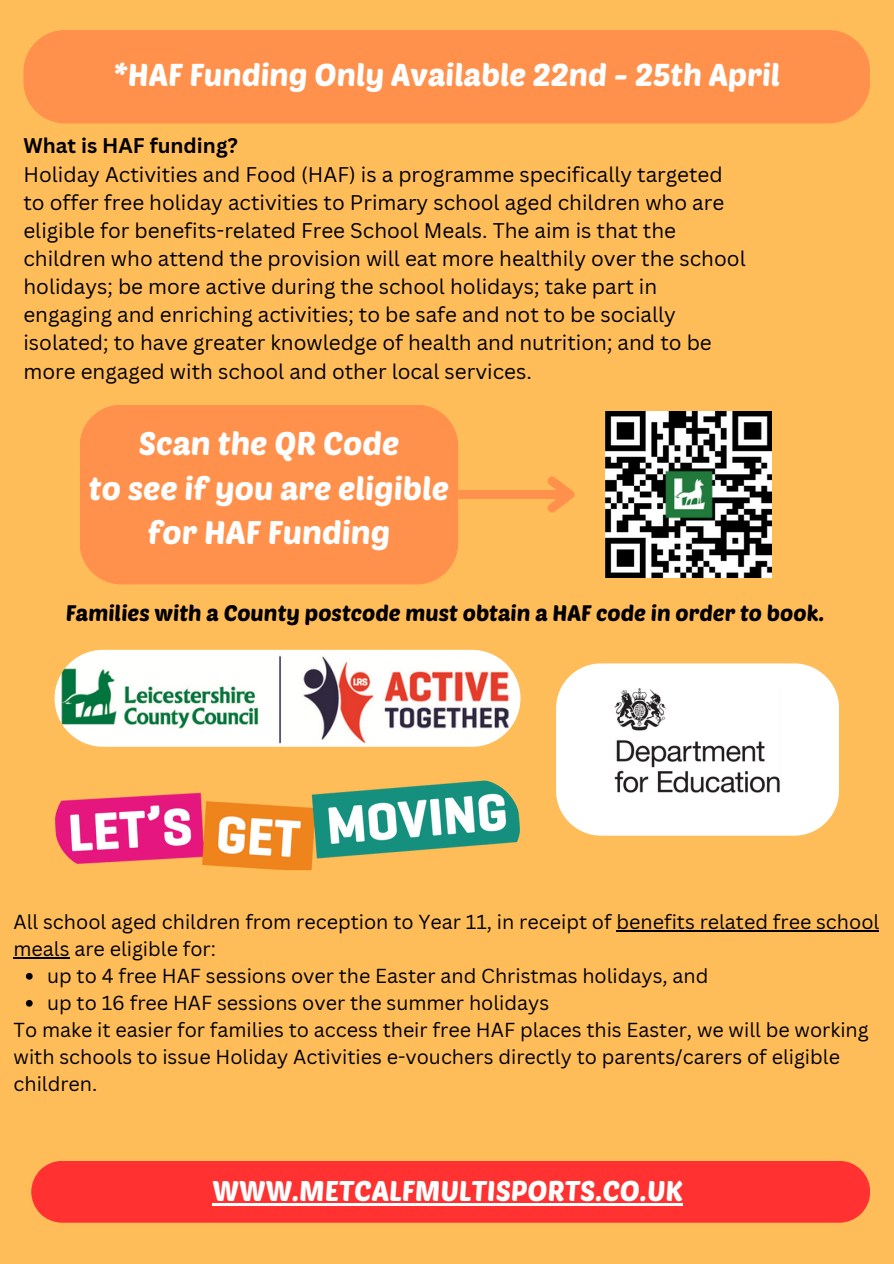
<style>
.page{position:relative;width:894px;height:1264px;background:#fff}
.page>*{position:absolute;margin:0;border:0;box-sizing:border-box;transform-origin:0 0}
.t1{font:32.25px/44.5px "Poetsen One";color:#fff;text-align:center}
.t2{font:31.2px "Poetsen One";color:#fff}
.t3{font:28.2px "Poetsen One";color:#fff}
.t4{font:22.2px "Poetsen One";color:#000}
.t5{font:20.7px/28.2px "Canva Sans";color:#000}
.t6{font:19.65px/27px "Canva Sans";color:#000}
.s1{font-weight:700}
</style>
<div class="page">
<div style="left:0;top:0;width:893px;height:1263px;background:#ffbd59"></div>
<div style="left:23px;top:30px;width:846px;height:93px;background:#ff914d"></div>
<div style="left:80px;top:405px;width:378px;height:179px;background:#ff914d"></div>
<div style="left:31px;top:1161px;width:838px;height:61px;background:#ff3131"></div>
<img style="left:55px;top:650px;width:465px;height:96px">
<img style="left:55px;top:780px;width:465px;height:90px">
<img style="left:556px;top:663px;width:282px;height:172px;border-radius:45px">
<img style="left:605px;top:412px;width:166px;height:165px">
<hr style="left:212px;top:1203px;width:471px;height:2px;background:#fff">
<hr style="left:616px;top:930px;width:263px;height:1px;background:#000">
<hr style="left:14px;top:957px;width:55px;height:1px;background:#000">
<svg style="left:26px;top:972px;width:7px;height:7px"></svg>
<svg style="left:26px;top:999px;width:7px;height:7px"></svg>
<div style="left:458px;top:490px;width:112px;height:9px;background:#ff914d"></div>
<svg style="left:547px;top:476px;width:28px;height:37px"></svg>
<h1 class="t2" style="left:113px;top:55px;width:668px">*HAF Funding Only Available 22nd - 25th April</h1>
<h3 class="t5" style="left:23px;top:131px;width:723px"><span class="s1">What is HAF funding?<br></span>Holiday Activities and Food (HAF) is a programme specifically targeted to offer free holiday activities to Primary school aged children who are eligible for benefits-related Free School Meals. The aim is that the children who attend the provision will eat more healthily over the school holidays; be more active during the school holidays; take part in engaging and enriching activities; to be safe and not to be socially isolated; to have greater knowledge of health and nutrition; and to be more engaged with school and other local services.</h3>
<h1 class="t1" style="left:89px;top:420px;width:361px">Scan the QR Code<br>to see if you are eligible for HAF Funding</h1>
<p class="t4" style="left:66px;top:598px;width:760px">Families with a County postcode must obtain a HAF code in order to book.</p>
<h3 class="t6" style="left:14px;top:907px;width:867px">All school aged children from reception to Year 11, in receipt of benefits related free school meals are eligible for:</h3>
<p class="t6" style="left:47px;top:961px;width:662px">up to 4 free HAF sessions over the Easter and Christmas holidays, and</p>
<p class="t6" style="left:47px;top:988px;width:503px">up to 16 free HAF sessions over the summer holidays</p>
<p class="t6" style="left:14px;top:1015px;width:856px">To make it easier for families to access their free HAF places this Easter, we will be working with schools to issue Holiday Activities e-vouchers directly to parents/carers of eligible children.</p>
<p class="t3" style="left:212px;top:1172px;width:472px">WWW.METCALFMULTISPORTS.CO.UK</p>
</div>
